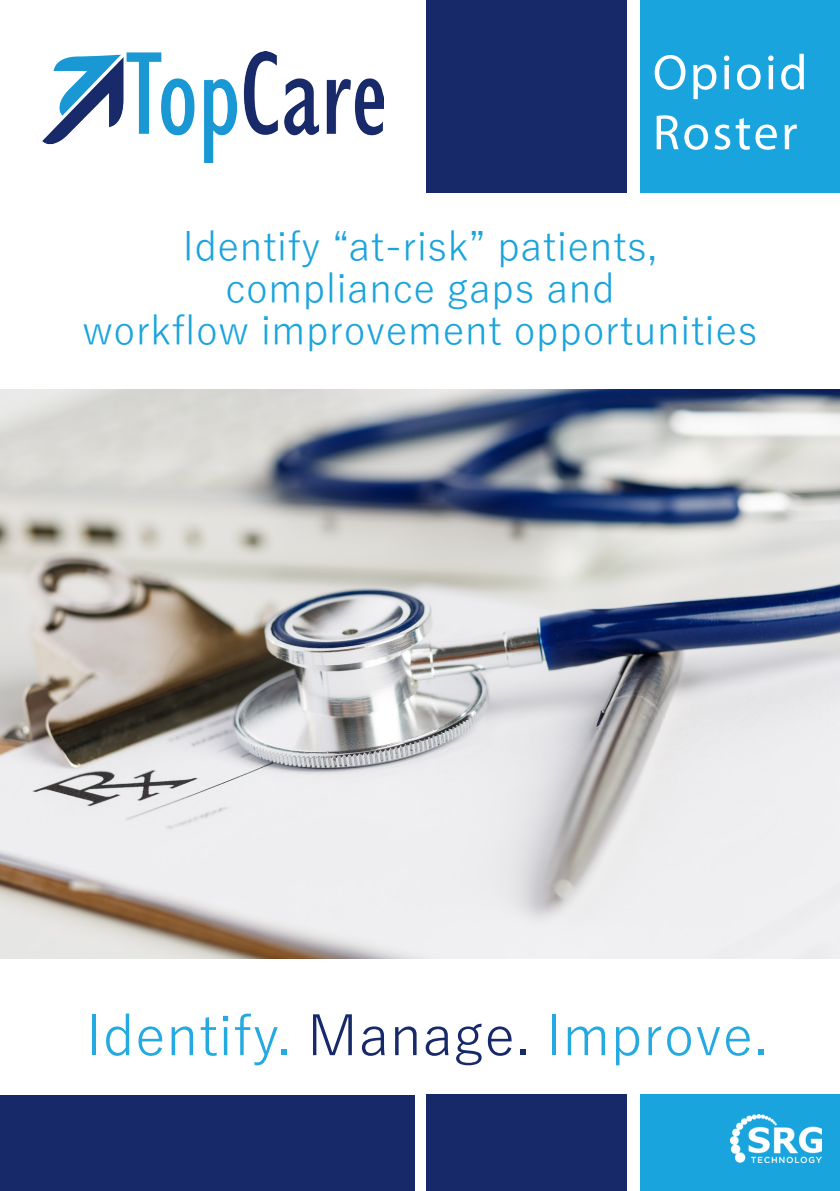
<style>
.page{position:relative;width:840px;height:1191px;background:#fff}
.page>*{position:absolute;margin:0;border:0;box-sizing:border-box;transform-origin:0 0}
.t1{font:56px "Yu Gothic";color:#24aae1}
.t2{font:50px "Myriad Pro";letter-spacing:.05em;color:#fff}
.t3{font:40px "Yu Gothic";color:#1aa4dd}
.s1{color:#172969}
</style>
<div class="page">
<div style="left:0;top:1095px;width:414px;height:96px;background:#172969"></div>
<div style="left:425px;top:1094px;width:201px;height:96px;background:#172969"></div>
<div style="left:639px;top:1095px;width:200px;height:96px;background:#1aa4dd"></div>
<img style="left:0;top:389px;width:839px;height:569px">
<img style="left:730px;top:1115px;width:91px;height:47px">
<div style="left:426px;top:0;width:200px;height:192px;background:#172969"></div>
<div style="left:639px;top:0;width:200px;height:192px;background:#1aa4dd"></div>
<img style="left:43px;top:52px;width:340px;height:110px">
<p class="t2" style="left:652px;top:42px;width:156px">Opioid</p>
<p class="t2" style="left:652px;top:102px;width:146px">Roster</p>
<p class="t3" style="left:182px;top:209px;width:476px">Identify “at-risk” patients,</p>
<p class="t3" style="left:225px;top:251px;width:391px">compliance gaps and</p>
<p class="t3" style="left:82px;top:293px;width:676px">workflow improvement opportunities</p>
<p class="t1" style="left:86px;top:984px;width:683px">Identify. <span class="s1">Manage.</span> Improve.</p>
</div>
